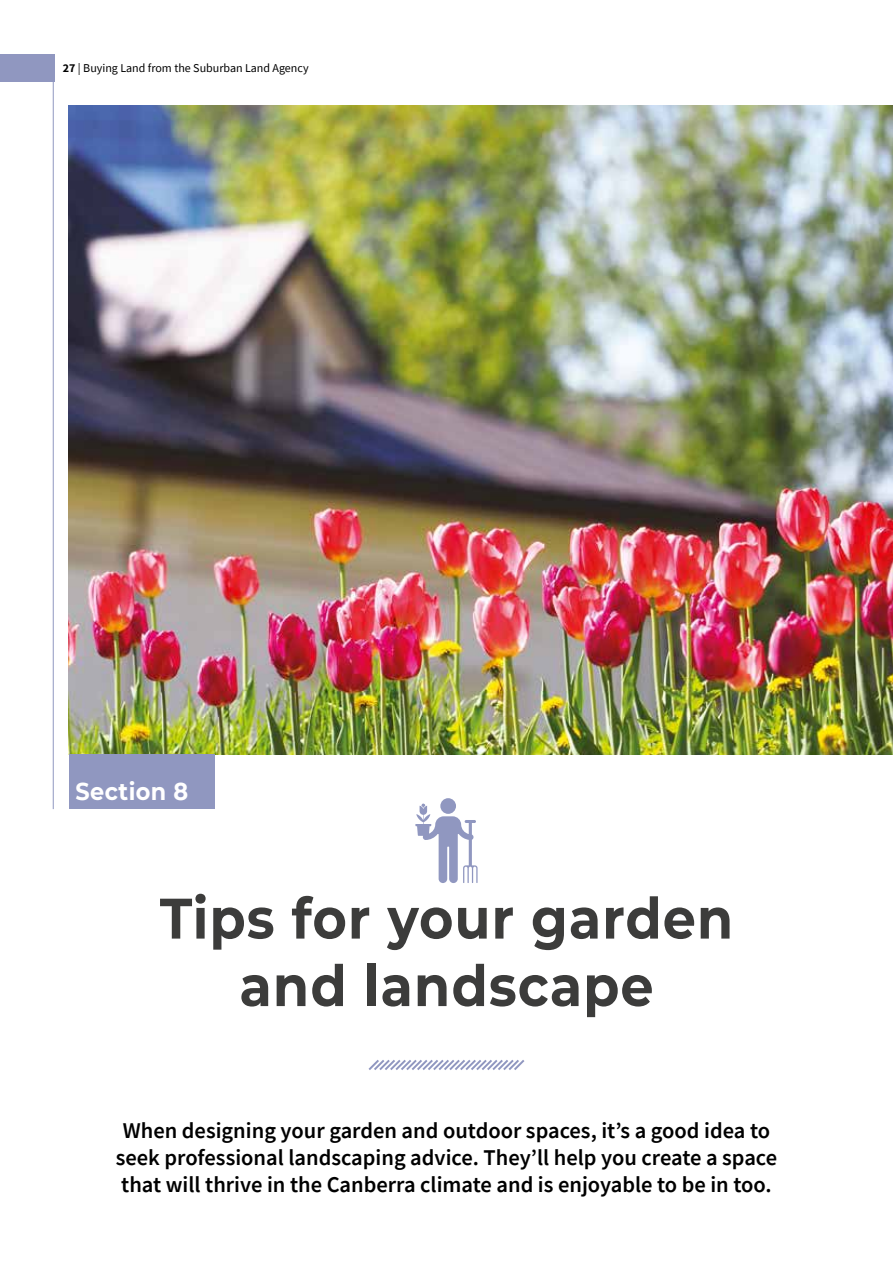
<style>
.page{position:relative;width:893px;height:1263px;background:#fff}
.page>*{position:absolute;margin:0;border:0;box-sizing:border-box;transform-origin:0 0}
.t1{font:700 57px/67.5px "Montserrat";letter-spacing:.02em;color:#3c3c3b;text-align:center;scale:.92 1}
.t2{font:700 24.3px "Montserrat";letter-spacing:.02em;color:#fff;scale:.92 1}
.t3{font:600 22.5px/27px "Source Sans Pro";color:#000;text-align:center}
.t4{font:12px "Source Sans Pro";color:#000}
.s1{font-weight:700}
</style>
<div class="page">
<svg style="left:368px;top:1060px;width:157px;height:10px"></svg>
<img style="left:69px;top:106px;width:824px;height:649px">
<div style="left:0;top:54px;width:54px;height:27px;background:#9097c0"></div>
<svg style="left:440px;top:798px;width:16px;height:16px"></svg>
<svg style="left:415px;top:803px;width:63px;height:80px"></svg>
<hr style="left:53px;top:54px;width:1px;height:755px;background:#9097c0">
<div style="left:69px;top:755px;width:145px;height:54px;background:#9097c0"></div>
<p class="t4" style="left:63px;top:60px;width:247px"><span class="s1">27</span> | Buying Land from the Suburban Land Agency</p>
<p class="t2" style="left:75px;top:774px;width:124px">Section 8</p>
<h1 class="t1" style="left:160px;top:882px;width:625px">Tips for your garden and landscape</h1>
<p class="t3" style="left:116px;top:1117px;width:663px">When designing your garden and outdoor spaces, it’s a good idea to seek professional landscaping advice. They’ll help you create a space that will thrive in the Canberra climate and is enjoyable to be in too.</p>
</div>
